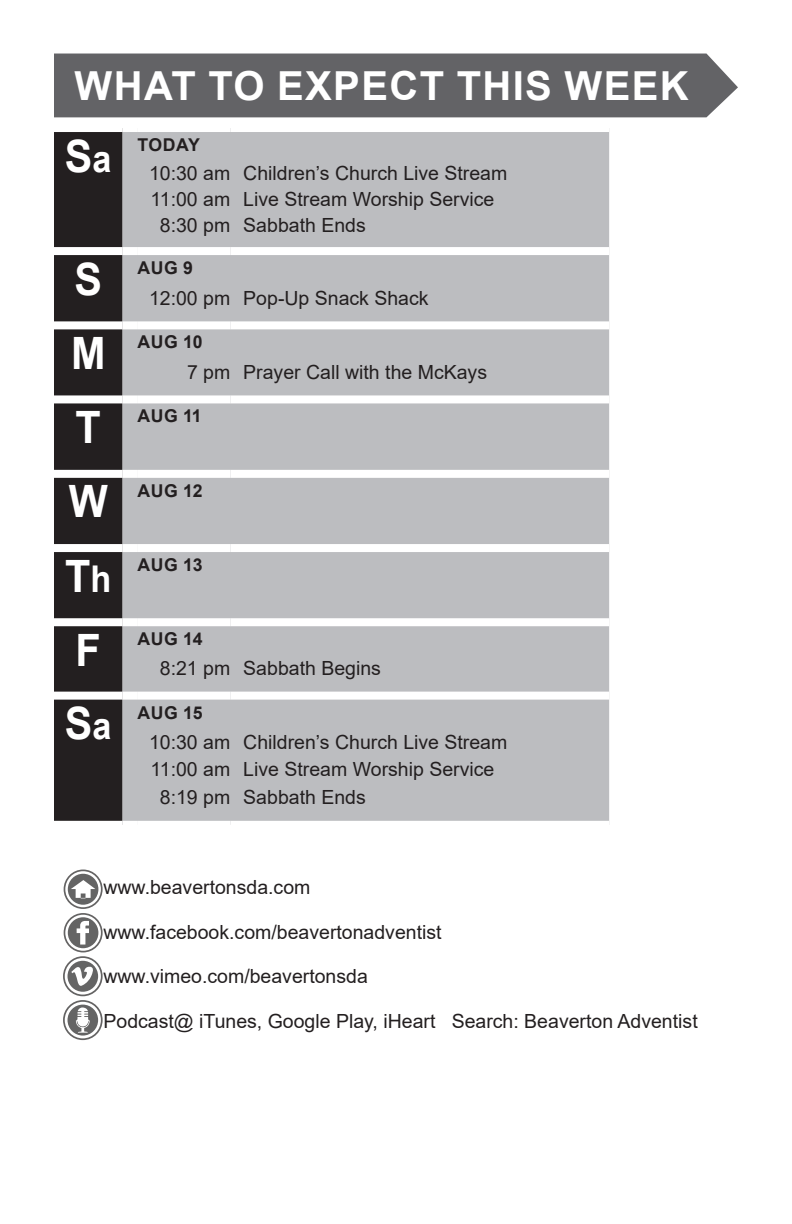
<style>
.page{position:relative;width:792px;height:1224px;background:#fff}
.page>*{position:absolute;margin:0;border:0;box-sizing:border-box;transform-origin:0 0}
.t1{font:700 44.6px "Arial";color:#fff;scale:.93 1}
.t2{font:700 40px "Arial";letter-spacing:.035em;color:#fff}
.t3{font:19.6px "Arial";color:#231f20}
.t4{font:700 17.6px "Arial";letter-spacing:.035em;color:#231f20}
.s1{font-size:36.8px}
</style>
<div class="page">
<div style="left:54px;top:132px;width:69px;height:689px;background:#231f20"></div>
<div style="left:123px;top:132px;width:486px;height:689px;background:#bcbdc0"></div>
<div style="left:54px;top:247px;width:69px;height:8px;background:#fff"></div>
<div style="left:123px;top:247px;width:14px;height:8px;background:#fff"></div>
<div style="left:137px;top:247px;width:93px;height:8px;background:#fff"></div>
<div style="left:230px;top:247px;width:379px;height:8px;background:#fff"></div>
<div style="left:54px;top:321px;width:69px;height:8px;background:#fff"></div>
<div style="left:123px;top:321px;width:14px;height:8px;background:#fff"></div>
<div style="left:137px;top:321px;width:93px;height:8px;background:#fff"></div>
<div style="left:230px;top:321px;width:379px;height:8px;background:#fff"></div>
<div style="left:54px;top:470px;width:69px;height:8px;background:#fff"></div>
<div style="left:54px;top:544px;width:69px;height:8px;background:#fff"></div>
<div style="left:123px;top:470px;width:14px;height:8px;background:#fff"></div>
<div style="left:137px;top:470px;width:93px;height:8px;background:#fff"></div>
<div style="left:230px;top:470px;width:379px;height:8px;background:#fff"></div>
<div style="left:123px;top:544px;width:14px;height:8px;background:#fff"></div>
<div style="left:137px;top:544px;width:93px;height:8px;background:#fff"></div>
<div style="left:230px;top:544px;width:379px;height:8px;background:#fff"></div>
<div style="left:54px;top:395px;width:69px;height:8px;background:#fff"></div>
<div style="left:123px;top:395px;width:14px;height:8px;background:#fff"></div>
<div style="left:137px;top:395px;width:93px;height:8px;background:#fff"></div>
<div style="left:230px;top:395px;width:379px;height:8px;background:#fff"></div>
<div style="left:54px;top:618px;width:69px;height:8px;background:#fff"></div>
<div style="left:54px;top:692px;width:69px;height:8px;background:#fff"></div>
<div style="left:123px;top:618px;width:14px;height:8px;background:#fff"></div>
<div style="left:137px;top:618px;width:93px;height:8px;background:#fff"></div>
<div style="left:230px;top:618px;width:379px;height:8px;background:#fff"></div>
<div style="left:123px;top:692px;width:14px;height:8px;background:#fff"></div>
<div style="left:137px;top:692px;width:93px;height:8px;background:#fff"></div>
<div style="left:230px;top:692px;width:379px;height:8px;background:#fff"></div>
<div style="left:54px;top:54px;width:684px;height:63px;background:#636366"></div>
<div style="left:68px;top:961px;width:30px;height:31px;background:#646464;border-radius:50%"></div>
<div style="left:68px;top:1005px;width:30px;height:31px;background:#646464;border-radius:50%"></div>
<div style="left:63px;top:956px;width:40px;height:40px;border:2px solid #646363;border-radius:50%"></div>
<div style="left:63px;top:1000px;width:40px;height:40px;border:2px solid #646363;border-radius:50%"></div>
<div style="left:68px;top:874px;width:30px;height:31px;background:#646464;border-radius:50%"></div>
<svg style="left:71px;top:880px;width:24px;height:18px"></svg>
<div style="left:64px;top:870px;width:39px;height:39px;border:2px solid #646363;border-radius:50%"></div>
<div style="left:68px;top:917px;width:30px;height:31px;background:#646464;border-radius:50%"></div>
<div style="left:64px;top:913px;width:39px;height:39px;border:2px solid #646363;border-radius:50%"></div>
<svg style="left:77px;top:921px;width:12px;height:24px"></svg>
<svg style="left:71px;top:966px;width:22px;height:20px"></svg>
<svg style="left:76px;top:1007px;width:14px;height:26px"></svg>
<p class="t2" style="left:75px;top:58px;width:616px">WHAT TO EXPECT THIS WEEK</p>
<p class="t1" style="left:65px;top:124px;width:52px">S<span class="s1">a</span></p>
<p class="t4" style="left:137px;top:132px;width:64px">TODAY</p>
<p class="t3" style="left:149px;top:160px;width:83px">10:30 am</p>
<p class="t3" style="left:243px;top:160px;width:266px">Children’s Church Live Stream</p>
<p class="t3" style="left:150px;top:186px;width:81px">11:00 am</p>
<p class="t3" style="left:243px;top:186px;width:253px">Live Stream Worship Service</p>
<p class="t3" style="left:160px;top:212px;width:72px">8:30 pm</p>
<p class="t3" style="left:243px;top:212px;width:124px">Sabbath Ends</p>
<p class="t1" style="left:74px;top:248px;width:31px">S</p>
<p class="t4" style="left:137px;top:255px;width:57px">AUG 9</p>
<p class="t3" style="left:149px;top:284px;width:83px">12:00 pm</p>
<p class="t3" style="left:243px;top:284px;width:187px">Pop-Up Snack Shack</p>
<p class="t1" style="left:71px;top:322px;width:39px">M</p>
<p class="t4" style="left:137px;top:330px;width:67px">AUG 10</p>
<p class="t3" style="left:187px;top:358px;width:45px">7 pm</p>
<p class="t3" style="left:243px;top:358px;width:245px">Prayer Call with the McKays</p>
<p class="t1" style="left:76px;top:396px;width:29px">T</p>
<p class="t4" style="left:137px;top:404px;width:66px">AUG 11</p>
<p class="t1" style="left:69px;top:470px;width:44px">W</p>
<p class="t4" style="left:137px;top:478px;width:67px">AUG 12</p>
<p class="t1" style="left:65px;top:545px;width:51px">T<span class="s1">h</span></p>
<p class="t4" style="left:137px;top:552px;width:67px">AUG 13</p>
<p class="t1" style="left:76px;top:619px;width:29px">F</p>
<p class="t4" style="left:137px;top:627px;width:67px">AUG 14</p>
<p class="t3" style="left:160px;top:655px;width:72px">8:21 pm</p>
<p class="t3" style="left:243px;top:655px;width:139px">Sabbath Begins</p>
<p class="t1" style="left:65px;top:692px;width:52px">S<span class="s1">a</span></p>
<p class="t4" style="left:137px;top:700px;width:67px">AUG 15</p>
<p class="t3" style="left:149px;top:728px;width:83px">10:30 am</p>
<p class="t3" style="left:243px;top:728px;width:266px">Children’s Church Live Stream</p>
<p class="t3" style="left:150px;top:756px;width:81px">11:00 am</p>
<p class="t3" style="left:243px;top:756px;width:253px">Live Stream Worship Service</p>
<p class="t3" style="left:160px;top:784px;width:72px">8:19 pm</p>
<p class="t3" style="left:243px;top:784px;width:124px">Sabbath Ends</p>
<p class="t3" style="left:104px;top:874px;width:208px">www.beavertonsda.com</p>
<p class="t3" style="left:104px;top:918px;width:340px">www.facebook.com/beavertonadventist</p>
<p class="t3" style="left:104px;top:963px;width:266px">www.vimeo.com/beavertonsda</p>
<p class="t3" style="left:104px;top:1007px;width:596px">Podcast@ iTunes, Google Play, iHeart Search: Beaverton Adventist</p>
</div>
